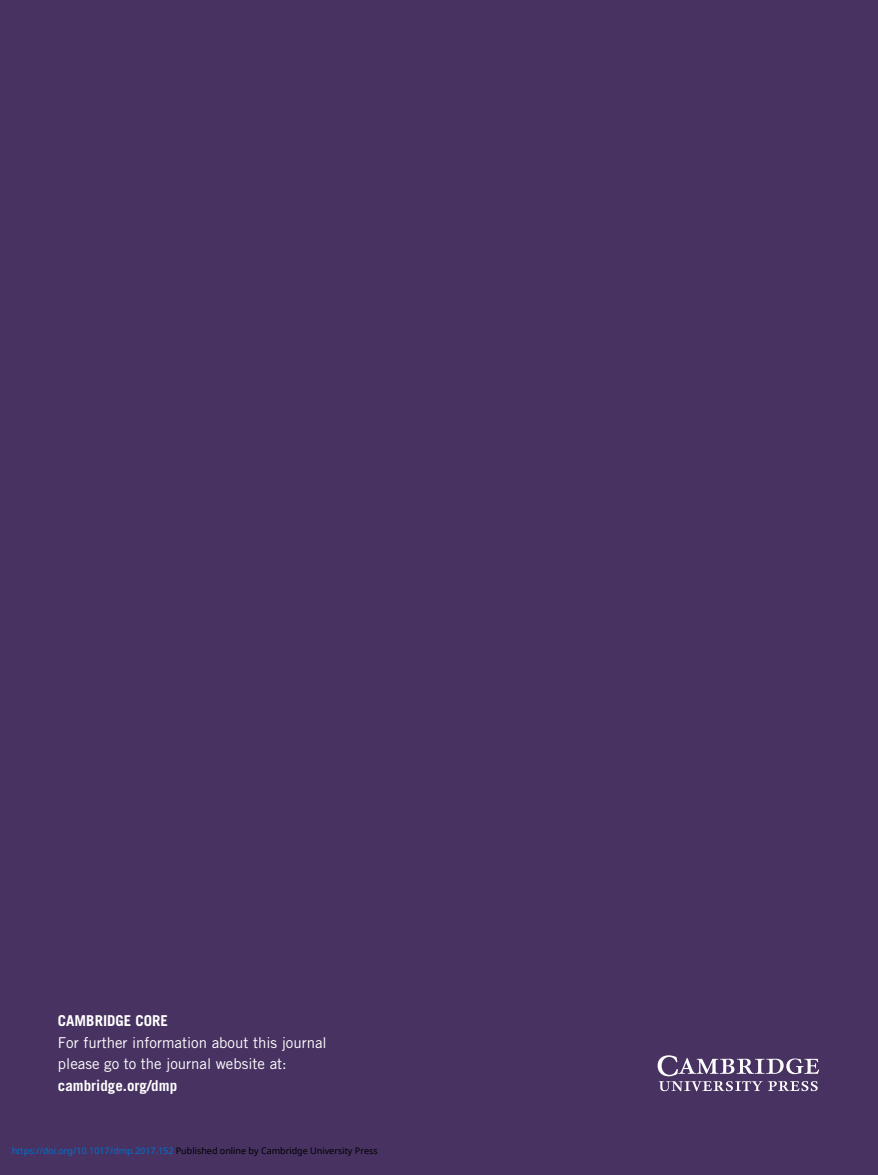
<style>
.page{position:relative;width:878px;height:1175px;background:#473261}
.page>*{position:absolute;margin:0;border:0;box-sizing:border-box;transform-origin:0 0}
.t1{font:15px/21.6px "Trade Gothic";color:#fff}
.t2{font:700 15px "Trade Gothic";color:#fff}
.t3{font:9px "Noto Sans";color:#000}
.s1{color:#0172cf}
</style>
<div class="page">
<svg style="left:657px;top:1055px;width:162px;height:36px"></svg>
<h1 class="t2" style="left:58px;top:1015px;width:112px">CAMBRIDGE CORE</h1>
<h1 class="t1" style="left:58px;top:1033px;width:270px">For further information about this journal please go to the journal website at:</h1>
<h1 class="t2" style="left:58px;top:1080px;width:121px">cambridge.org/dmp</h1>
<p class="t3" style="left:12px;top:1143px;width:367px"><span class="s1">https://doi.org/10.1017/dmp.2017.152</span> Published online by Cambridge University Press</p>
</div>
